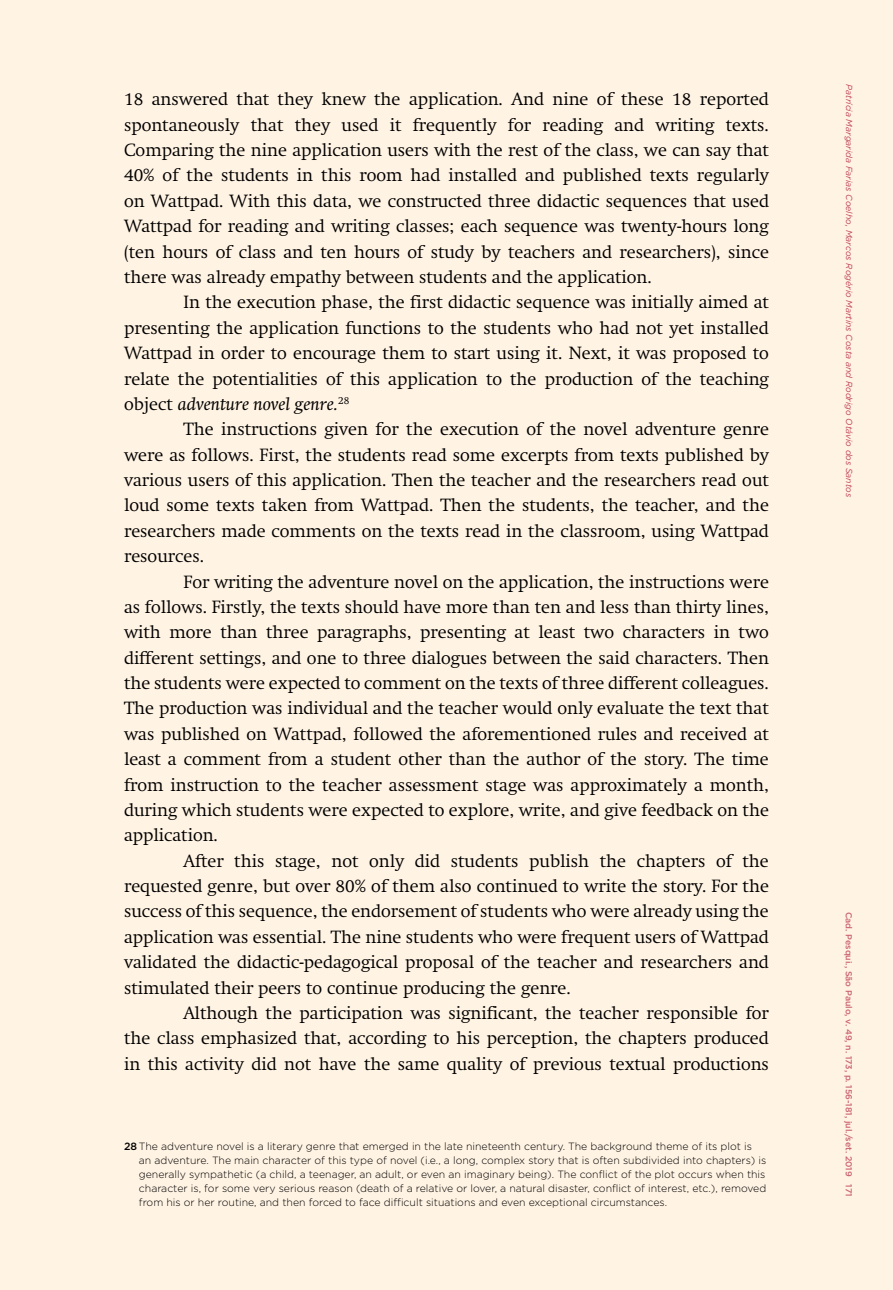
<style>
.page{position:relative;width:893px;height:1290px;background:#fff3e3}
.page>*{position:absolute;margin:0;border:0;box-sizing:border-box;transform-origin:0 0}
.t1{font:300 17.5px/25.4px "Swift";color:#000;text-align:justify}
.t2{font:300 10.5px/14px "Gotham HTF";color:#000}
.t3{font:italic 8.75px "Gotham HTF";color:#be4463}
.t4{font:500 8.75px "Gotham HTF";color:#cb6982}
.s1{font-weight:400;font-style:italic}
.s2{font-weight:500}
</style>
<div class="page">
<p class="t1" style="left:124px;top:87px;width:646px">18 answered that they knew the application. And nine of these 18 reported spontaneously that they used it frequently for reading and writing texts.<br>Comparing the nine application users with the rest of the class, we can say that 40% of the students in this room had installed and published texts regularly on Wattpad. With this data, we constructed three didactic sequences that used Wattpad for reading and writing classes; each sequence was twenty-hours long (ten hours of class and ten hours of study by teachers and researchers), since there was already empathy between students and the application.</p>
<p class="t1" style="left:124px;top:290px;width:646px;text-indent:60px">In the execution phase, the first didactic sequence was initially aimed at presenting the application functions to the students who had not yet installed Wattpad in order to encourage them to start using it. Next, it was proposed to relate the potentialities of this application to the production of the teaching object <span class="s1">adventure novel genre.</span><sup>28</sup></p>
<p class="t1" style="left:124px;top:417px;width:646px;text-indent:60px">The instructions given for the execution of the novel adventure genre were as follows. First, the students read some excerpts from texts published by various users of this application. Then the teacher and the researchers read out loud some texts taken from Wattpad. Then the students, the teacher, and the researchers made comments on the texts read in the classroom, using Wattpad resources.</p>
<p class="t1" style="left:124px;top:569px;width:646px;text-indent:60px">For writing the adventure novel on the application, the instructions were as follows. Firstly, the texts should have more than ten and less than thirty lines, with more than three paragraphs, presenting at least two characters in two different settings, and one to three dialogues between the said characters. Then the students were expected to comment on the texts of three different colleagues.<br>The production was individual and the teacher would only evaluate the text that was published on Wattpad, followed the aforementioned rules and received at least a comment from a student other than the author of the story. The time from instruction to the teacher assessment stage was approximately a month, during which students were expected to explore, write, and give feedback on the application.</p>
<p class="t1" style="left:124px;top:848px;width:646px;text-indent:60px">After this stage, not only did students publish the chapters of the requested genre, but over 80% of them also continued to write the story. For the success of this sequence, the endorsement of students who were already using the application was essential. The nine students who were frequent users of Wattpad validated the didactic-pedagogical proposal of the teacher and researchers and stimulated their peers to continue producing the genre.</p>
<p class="t1" style="left:124px;top:1000px;width:646px;text-indent:60px">Although the participation was significant, the teacher responsible for the class emphasized that, according to his perception, the chapters produced in this activity did not have the same quality of previous textual productions</p>
<p class="t2" style="left:139px;top:1139px;width:629px;text-indent:-15px"><span class="s2">28</span> The adventure novel is a literary genre that emerged in the late nineteenth century. The background theme of its plot is an adventure. The main character of this type of novel (i.e., a long, complex story that is often subdivided into chapters) is generally sympathetic (a child, a teenager, an adult, or even an imaginary being). The conflict of the plot occurs when this character is, for some very serious reason (death of a relative or lover, a natural disaster, conflict of interest, etc.), removed from his or her routine, and then forced to face difficult situations and even exceptional circumstances.</p>
<p class="t3" style="left:854px;top:84px;width:414px;rotate:90deg">Patrícia Margarida Farias Coelho, Marcos Rogério Martins Costa and Rodrigo Otávio dos Santos</p>
<p class="t4" style="left:854px;top:912px;width:286px;rotate:90deg">Cad. Pesqui., São Paulo, v. 49, n. 173, p. 156-181, jul./set. 2019 171</p>
</div>
